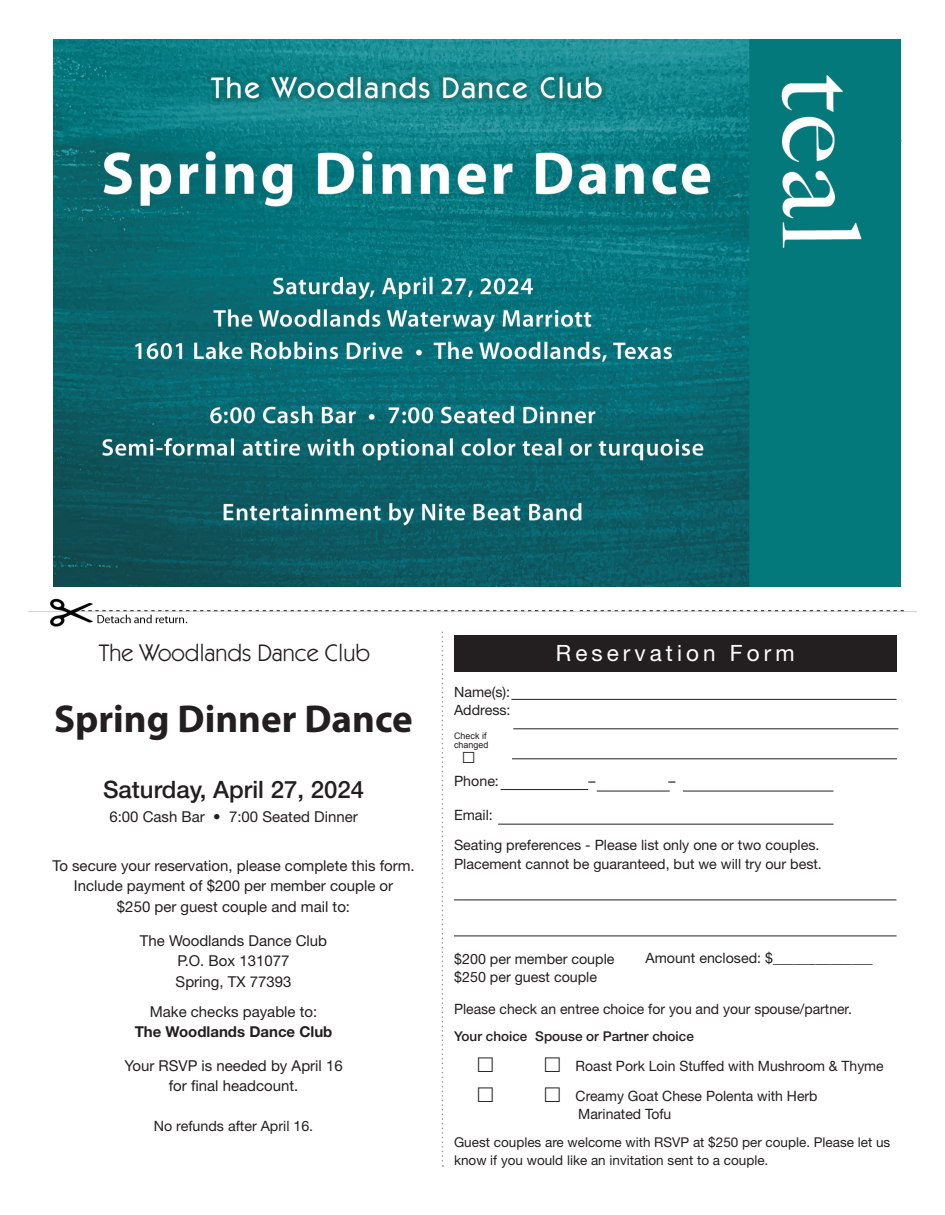
<style>
.page{position:relative;width:945px;height:1215px;background:#fff}
.page>*{position:absolute;margin:0;border:0;box-sizing:border-box;transform-origin:0 0}
.t1{font:700 39px "Myriad Pro";color:#231f20}
.t2{font:500 24px "Helvetica Neue LT Std";color:#231f20}
.t3{font:24px "ITC Kabel Std";color:#231f20}
.t4{font:700 24px "Arial";color:#231f20}
.t5{font:22.5px "Helvetica Neue LT Std";letter-spacing:.18em;color:#fff}
.t6{font:15px/20.2px "Helvetica Neue LT Std";color:#231f20;text-align:center}
.t7{font:700 15px "Helvetica Neue LT Std";color:#231f20}
.t8{font:14.25px "Helvetica Neue LT Std";color:#231f20}
.t9{font:13.5px/18px "Helvetica Neue LT Std";color:#231f20}
.t10{font:500 13.5px "Helvetica Neue LT Std";color:#231f20}
.t11{font:9px "Arial";color:#231f20}
</style>
<div class="page">
<svg style="left:442px;top:631px;width:1px;height:536px"></svg>
<div style="left:454px;top:635px;width:443px;height:36px;background:#231f20"></div>
<hr style="left:454px;top:900px;width:443px;height:1px;background:#231f20">
<hr style="left:511px;top:699px;width:386px;height:1px;background:#231f20">
<hr style="left:498px;top:824px;width:336px;height:1px;background:#231f20">
<hr style="left:501px;top:789px;width:87px;height:1px;background:#231f20">
<hr style="left:597px;top:791px;width:73px;height:1px;background:#231f20">
<hr style="left:683px;top:791px;width:151px;height:1px;background:#231f20">
<hr style="left:513px;top:728px;width:385px;height:1px;background:#231f20">
<hr style="left:512px;top:758px;width:385px;height:1px;background:#231f20">
<hr style="left:454px;top:936px;width:443px;height:1px;background:#231f20">
<img style="left:53px;top:39px;width:848px;height:548px">
<img style="left:28px;top:598px;width:889px;height:29px">
<svg style="left:457px;top:469px;width:39px;height:16px"></svg>
<svg style="left:548px;top:469px;width:15px;height:15px"></svg>
<svg style="left:457px;top:499px;width:39px;height:16px"></svg>
<svg style="left:548px;top:499px;width:15px;height:15px"></svg>
<p class="t3" style="left:99px;top:639px;width:273px">The Woodlands Dance Club</p>
<p class="t1" style="left:54px;top:693px;width:360px">Spring Dinner Dance</p>
<p class="t2" style="left:103px;top:775px;width:263px">Saturday, April 27, 2024</p>
<p class="t6" style="left:109px;top:807px;width:250px">6:00 Cash Bar • 7:00 Seated Dinner</p>
<p class="t6" style="left:52px;top:855px;width:364px">To secure your reservation, please complete this form.<br>Include payment of $200 per member couple or<br>$250 per guest couple and mail to:</p>
<p class="t6" style="left:140px;top:930px;width:189px">The Woodlands Dance Club</p>
<p class="t6" style="left:178px;top:951px;width:113px">P.O. Box 131077</p>
<p class="t6" style="left:176px;top:971px;width:117px">Spring, TX 77393</p>
<p class="t6" style="left:150px;top:1001px;width:169px">Make checks payable to:</p>
<p class="t7" style="left:135px;top:1022px;width:199px">The Woodlands Dance Club</p>
<p class="t6" style="left:124px;top:1055px;width:220px">Your RSVP is needed by April 16</p>
<p class="t6" style="left:169px;top:1075px;width:131px">for final headcount.</p>
<p class="t8" style="left:154px;top:1118px;width:161px">No refunds after April 16.</p>
<p class="t8" style="left:454px;top:684px;width:58px">Name(s):</p>
<p class="t8" style="left:454px;top:702px;width:58px">Address:</p>
<p class="t11" style="left:454px;top:730px;width:34px">Check if</p>
<p class="t11" style="left:454px;top:739px;width:36px">changed</p>
<p class="t4" style="left:462px;top:739px;width:16px">□</p>
<p class="t5" style="left:556px;top:639px;width:240px">Reservation Form</p>
<p class="t8" style="left:454px;top:772px;width:46px">Phone:</p>
<p class="t8" style="left:589px;top:772px;width:9px">–</p>
<p class="t8" style="left:669px;top:772px;width:9px">–</p>
<p class="t8" style="left:454px;top:807px;width:40px">Email:</p>
<p class="t8" style="left:454px;top:836px;width:367px">Seating preferences - Please list only one or two couples.</p>
<p class="t8" style="left:454px;top:855px;width:369px">Placement cannot be guaranteed, but we will try our best.</p>
<p class="t8" style="left:454px;top:950px;width:162px">$200 per member couple</p>
<p class="t8" style="left:454px;top:968px;width:144px">$250 per guest couple</p>
<p class="t8" style="left:646px;top:950px;width:229px">Amount enclosed: $______________</p>
<p class="t8" style="left:454px;top:1000px;width:399px">Please check an entree choice for you and your spouse/partner.</p>
<p class="t10" style="left:454px;top:1028px;width:241px">Your choice Spouse or Partner choice</p>
<p class="t8" style="left:576px;top:1057px;width:310px">Roast Pork Loin Stuffed with Mushroom &amp; Thyme</p>
<p class="t8" style="left:576px;top:1087px;width:243px">Creamy Goat Chese Polenta with Herb</p>
<p class="t8" style="left:578px;top:1105px;width:95px">Marinated Tofu</p>
<p class="t9" style="left:454px;top:1133px;width:438px">Guest couples are welcome with RSVP at $250 per couple. Please let us know if you would like an invitation sent to a couple.</p>
</div>
